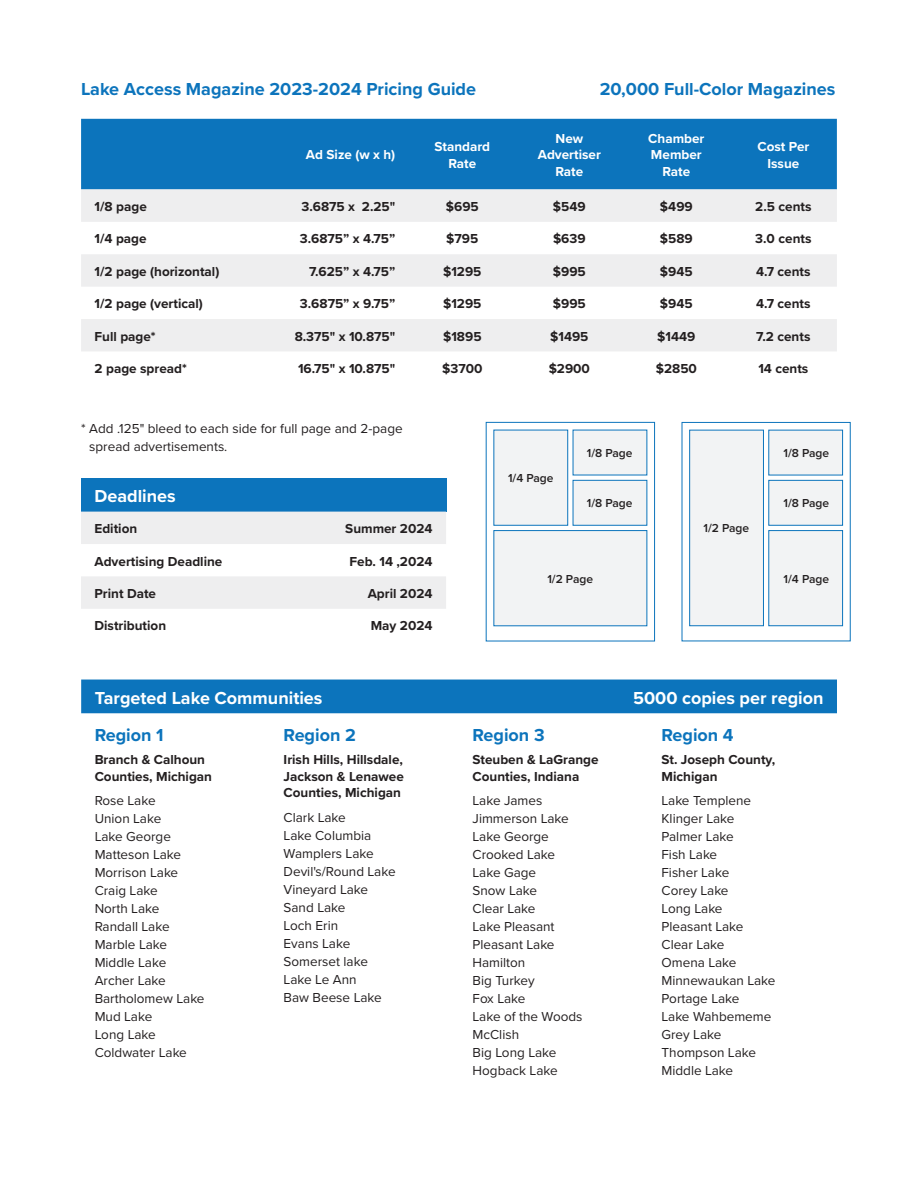
<style>
.page{position:relative;width:918px;height:1188px;background:#fff}
.page>*{position:absolute;margin:0;border:0;box-sizing:border-box;transform-origin:0 0}
.t1{font:700 18px "Proxima Nova";color:#0c74bc}
.t2{font:700 18px "Proxima Nova";color:#fff}
.t3{font:13.5px/18px "Proxima Nova";color:#231f20}
.t4{font:700 13.5px/16.5px "Proxima Nova";color:#231f20}
.t5{font:700 13.5px/16.5px "Proxima Nova";color:#fff;text-align:center}
.t6{font:600 12px "Proxima Nova";color:#231f20}
</style>
<div class="page">
<div style="left:573px;top:430px;width:74px;height:45px;background:#f2f3f4"></div>
<div style="left:573px;top:480px;width:74px;height:45px;background:#f2f3f4;border:1px solid #0c74bc"></div>
<div style="left:494px;top:430px;width:74px;height:95px;background:#f2f3f4"></div>
<div style="left:494px;top:530px;width:153px;height:96px;background:#f2f3f4;border:1px solid #0c74bc"></div>
<div style="left:486px;top:422px;width:169px;height:219px;border:1px solid #0c74bc"></div>
<div style="left:769px;top:430px;width:74px;height:45px;background:#f2f3f4"></div>
<div style="left:769px;top:480px;width:74px;height:45px;background:#f2f3f4;border:1px solid #0c74bc"></div>
<div style="left:690px;top:430px;width:74px;height:196px;background:#f2f3f4;border:1px solid #0c74bc"></div>
<div style="left:769px;top:530px;width:74px;height:96px;background:#f2f3f4;border:1px solid #0c74bc"></div>
<div style="left:81px;top:119px;width:756px;height:70px;background:#0c74bc"></div>
<svg style="left:81px;top:189px;width:756px;height:162px;fill:#eeeeef"></svg>
<div style="left:81px;top:478px;width:365px;height:34px;background:#0c74bc"></div>
<svg style="left:81px;top:512px;width:365px;height:97px"></svg>
<div style="left:81px;top:680px;width:756px;height:33px;background:#0c74bc"></div>
<h1 class="t1" style="left:81px;top:76px;width:397px">Lake Access Magazine 2023-2024 Pricing Guide</h1>
<h1 class="t1" style="left:600px;top:76px;width:237px">20,000 Full-Color Magazines</h1>
<p class="t5" style="left:306px;top:146px;width:91px">Ad Size (w x h)</p>
<p class="t5" style="left:435px;top:138px;width:57px">Standard<br>Rate</p>
<p class="t5" style="left:538px;top:130px;width:65px">New<br>Advertiser<br>Rate</p>
<p class="t5" style="left:648px;top:130px;width:58px">Chamber<br>Member<br>Rate</p>
<p class="t5" style="left:757px;top:138px;width:54px">Cost Per<br>Issue</p>
<p class="t4" style="left:95px;top:198px;width:54px">1/8 page</p>
<p class="t4" style="left:301px;top:198px;width:95px">3.6875 x 2.25"</p>
<p class="t4" style="left:446px;top:198px;width:34px">$695</p>
<p class="t4" style="left:553px;top:198px;width:34px">$549</p>
<p class="t4" style="left:660px;top:198px;width:34px">$499</p>
<p class="t4" style="left:755px;top:198px;width:58px">2.5 cents</p>
<p class="t4" style="left:95px;top:230px;width:54px">1/4 page</p>
<p class="t4" style="left:300px;top:230px;width:97px">3.6875” x 4.75”</p>
<p class="t4" style="left:446px;top:230px;width:34px">$795</p>
<p class="t4" style="left:553px;top:230px;width:34px">$639</p>
<p class="t4" style="left:660px;top:230px;width:34px">$589</p>
<p class="t4" style="left:755px;top:230px;width:58px">3.0 cents</p>
<p class="t4" style="left:95px;top:263px;width:126px">1/2 page (horizontal)</p>
<p class="t4" style="left:309px;top:263px;width:88px">7.625” x 4.75”</p>
<p class="t4" style="left:443px;top:263px;width:40px">$1295</p>
<p class="t4" style="left:553px;top:263px;width:34px">$995</p>
<p class="t4" style="left:660px;top:263px;width:34px">$945</p>
<p class="t4" style="left:756px;top:263px;width:56px">4.7 cents</p>
<p class="t4" style="left:95px;top:295px;width:110px">1/2 page (vertical)</p>
<p class="t4" style="left:300px;top:295px;width:97px">3.6875” x 9.75”</p>
<p class="t4" style="left:443px;top:295px;width:40px">$1295</p>
<p class="t4" style="left:553px;top:295px;width:34px">$995</p>
<p class="t4" style="left:660px;top:295px;width:34px">$945</p>
<p class="t4" style="left:756px;top:295px;width:56px">4.7 cents</p>
<p class="t4" style="left:95px;top:328px;width:62px">Full page*</p>
<p class="t4" style="left:295px;top:328px;width:102px">8.375" x 10.875"</p>
<p class="t4" style="left:443px;top:328px;width:40px">$1895</p>
<p class="t4" style="left:550px;top:328px;width:40px">$1495</p>
<p class="t4" style="left:657px;top:328px;width:40px">$1449</p>
<p class="t4" style="left:756px;top:328px;width:56px">7.2 cents</p>
<p class="t4" style="left:95px;top:360px;width:94px">2 page spread*</p>
<p class="t4" style="left:298px;top:360px;width:99px">16.75" x 10.875"</p>
<p class="t4" style="left:442px;top:360px;width:42px">$3700</p>
<p class="t4" style="left:549px;top:360px;width:43px">$2900</p>
<p class="t4" style="left:656px;top:360px;width:43px">$2850</p>
<p class="t4" style="left:758px;top:360px;width:52px">14 cents</p>
<p class="t3" style="left:89px;top:419px;width:315px;text-indent:-8px">* Add .125" bleed to each side for full page and 2-page spread advertisements.</p>
<h1 class="t2" style="left:94px;top:482px;width:83px">Deadlines</h1>
<p class="t4" style="left:94px;top:520px;width:44px">Edition</p>
<p class="t4" style="left:345px;top:520px;width:89px">Summer 2024</p>
<p class="t4" style="left:94px;top:552px;width:129px">Advertising Deadline</p>
<p class="t4" style="left:350px;top:552px;width:85px">Feb. 14 ,2024</p>
<p class="t4" style="left:94px;top:585px;width:63px">Print Date</p>
<p class="t4" style="left:368px;top:585px;width:66px">April 2024</p>
<p class="t4" style="left:94px;top:617px;width:73px">Distribution</p>
<p class="t4" style="left:371px;top:617px;width:63px">May 2024</p>
<p class="t6" style="left:508px;top:469px;width:47px">1/4 Page</p>
<p class="t6" style="left:587px;top:444px;width:47px">1/8 Page</p>
<p class="t6" style="left:587px;top:494px;width:47px">1/8 Page</p>
<p class="t6" style="left:547px;top:570px;width:47px">1/2 Page</p>
<p class="t6" style="left:703px;top:519px;width:47px">1/2 Page</p>
<p class="t6" style="left:784px;top:444px;width:47px">1/8 Page</p>
<p class="t6" style="left:784px;top:494px;width:47px">1/8 Page</p>
<p class="t6" style="left:784px;top:570px;width:47px">1/4 Page</p>
<h1 class="t2" style="left:95px;top:684px;width:229px">Targeted Lake Communities</h1>
<h1 class="t2" style="left:633px;top:684px;width:192px">5000 copies per region</h1>
<h1 class="t1" style="left:95px;top:722px;width:70px">Region 1</h1>
<p class="t4" style="left:95px;top:751px;width:119px">Branch &amp; Calhoun<br>Counties, Michigan</p>
<p class="t3" style="left:95px;top:791px;width:111px">Rose Lake<br>Union Lake<br>Lake George<br>Matteson Lake<br>Morrison Lake<br>Craig Lake<br>North Lake<br>Randall Lake<br>Marble Lake<br>Middle Lake<br>Archer Lake<br>Bartholomew Lake<br>Mud Lake<br>Long Lake<br>Coldwater Lake</p>
<h1 class="t1" style="left:284px;top:722px;width:74px">Region 2</h1>
<p class="t4" style="left:284px;top:751px;width:122px;text-align:justify">Irish Hills, Hillsdale, Jackson &amp; Lenawee Counties, Michigan</p>
<p class="t3" style="left:284px;top:808px;width:113px">Clark Lake<br>Lake Columbia<br>Wamplers Lake<br>Devil's/Round Lake<br>Vineyard Lake<br>Sand Lake<br>Loch Erin<br>Evans Lake<br>Somerset lake<br>Lake Le Ann<br>Baw Beese Lake</p>
<h1 class="t1" style="left:473px;top:722px;width:73px">Region 3</h1>
<p class="t4" style="left:473px;top:751px;width:128px">Steuben &amp; LaGrange<br>Counties, Indiana</p>
<p class="t3" style="left:473px;top:791px;width:111px">Lake James<br>Jimmerson Lake<br>Lake George<br>Crooked Lake<br>Lake Gage<br>Snow Lake<br>Clear Lake<br>Lake Pleasant<br>Pleasant Lake<br>Hamilton<br>Big Turkey<br>Fox Lake<br>Lake of the Woods<br>McClish<br>Big Long Lake<br>Hogback Lake</p>
<h1 class="t1" style="left:662px;top:722px;width:74px">Region 4</h1>
<p class="t4" style="left:662px;top:751px;width:115px">St. Joseph County,<br>Michigan</p>
<p class="t3" style="left:662px;top:791px;width:115px">Lake Templene<br>Klinger Lake<br>Palmer Lake<br>Fish Lake<br>Fisher Lake<br>Corey Lake<br>Long Lake<br>Pleasant Lake<br>Clear Lake<br>Omena Lake<br>Minnewaukan Lake<br>Portage Lake<br>Lake Wahbememe<br>Grey Lake<br>Thompson Lake<br>Middle Lake</p>
</div>
